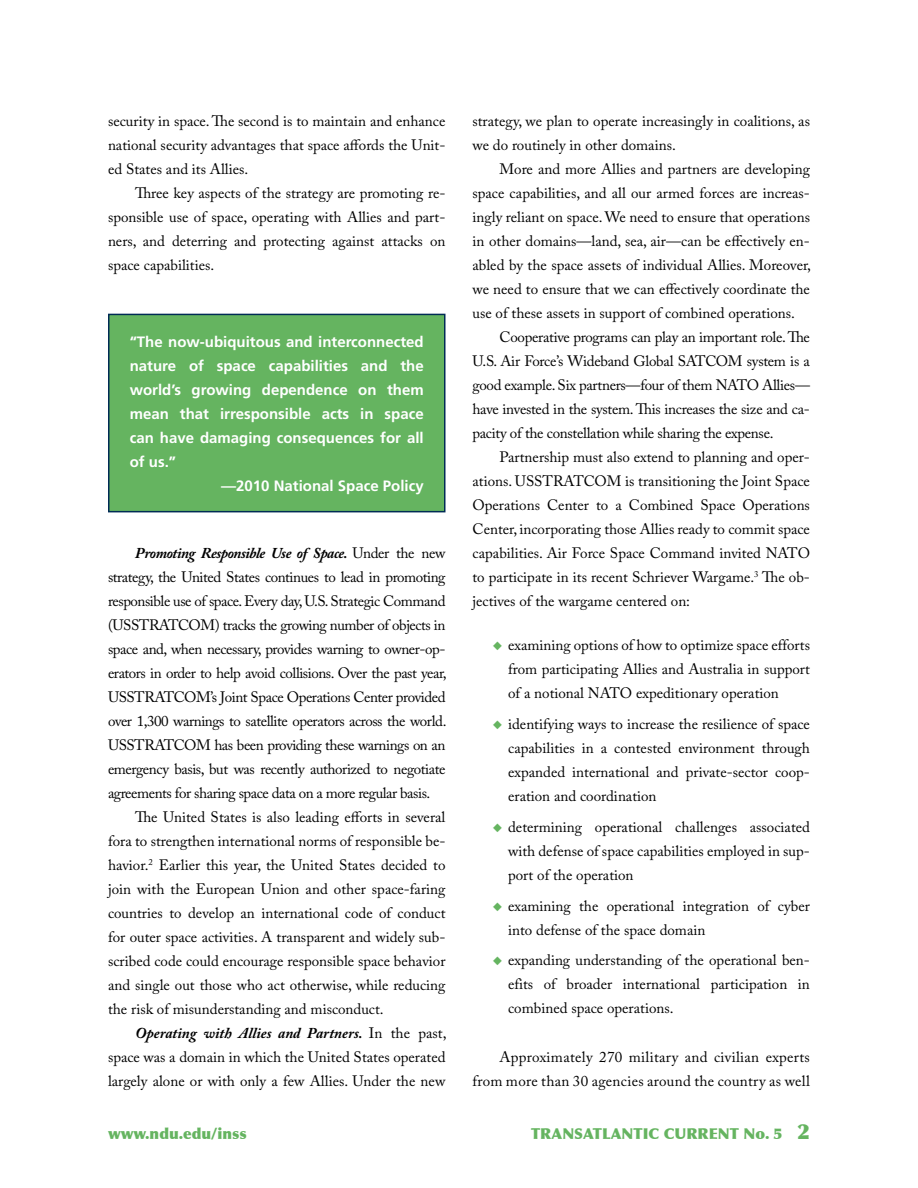
<style>
.page{position:relative;width:918px;height:1188px;background:#fff}
.page>*{position:absolute;margin:0;border:0;box-sizing:border-box;transform-origin:0 0}
.t1{font:15px/24px "Adobe Caslon Pro";color:#000;text-align:justify}
.t2{font:700 15px "Frutiger LT Std";color:#fff}
.t3{font:15px/24px "Adobe Caslon Pro";letter-spacing:.02em;color:#000;text-align:right}
.t4{font:900 15px "Optima";color:#65b460}
.s1{font-weight:700;font-style:italic}
.s2{color:#65b460}
.s3{font-size:21px}
</style>
<div class="page">
<div style="left:109px;top:314px;width:336px;height:198px;background:#65b460"></div>
<div style="left:108px;top:314px;width:338px;height:198px;border:2px solid #002b54"></div>
<p class="t1" style="left:108px;top:109px;width:339px">security in space. The second is to maintain and enhance national security advantages that space affords the Unit&shy;ed States and its Allies.</p>
<p class="t1" style="left:108px;top:181px;width:339px;text-indent:27px">Three key aspects of the strategy are promoting re&shy;sponsible use of space, operating with Allies and part&shy;ners, and deterring and protecting against attacks on space capabilities.</p>
<p class="t2" style="left:130px;top:333px;width:295px">“The now-ubiquitous and interconnected</p>
<p class="t2" style="left:130px;top:357px;width:295px">nature of space capabilities and the</p>
<p class="t2" style="left:130px;top:381px;width:295px">world’s growing dependence on them</p>
<p class="t2" style="left:130px;top:405px;width:295px">mean that irresponsible acts in space</p>
<p class="t2" style="left:130px;top:429px;width:295px">can have damaging consequences for all</p>
<p class="t2" style="left:130px;top:453px;width:48px">of us.”</p>
<p class="t2" style="left:221px;top:477px;width:204px">—2010 National Space Policy</p>
<p class="t1" style="left:108px;top:541px;width:340px;text-indent:27px"><span class="s1">Promoting Responsible Use of Space.</span> Under the new strategy, the United States continues to lead in promoting responsible use of space. Every day, U.S. Strategic Command (USSTRATCOM) tracks the growing number of objects in space and, when necessary, provides warning to owner-op&shy;erators in order to help avoid collisions. Over the past year, USSTRATCOM’s Joint Space Operations Center provided over 1,300 warnings to satellite operators across the world.<br>USSTRATCOM has been providing these warnings on an emergency basis, but was recently authorized to negotiate agreements for sharing space data on a more regular basis.</p>
<p class="t1" style="left:108px;top:805px;width:339px;text-indent:27px">The United States is also leading efforts in several fora to strengthen international norms of responsible be&shy;havior.<sup>2</sup> Earlier this year, the United States decided to join with the European Union and other space-faring countries to develop an international code of conduct for outer space activities. A transparent and widely sub&shy;scribed code could encourage responsible space behavior and single out those who act otherwise, while reducing the risk of misunderstanding and misconduct.</p>
<p class="t1" style="left:108px;top:1021px;width:340px;text-indent:27px"><span class="s1">Operating with Allies and Partners.</span> In the past, space was a domain in which the United States operated largely alone or with only a few Allies. Under the new</p>
<p class="t1" style="left:473px;top:109px;width:339px">strategy, we plan to operate increasingly in coalitions, as we do routinely in other domains.</p>
<p class="t1" style="left:473px;top:157px;width:340px;text-indent:27px">More and more Allies and partners are developing space capabilities, and all our armed forces are increas&shy;ingly reliant on space. We need to ensure that operations in other domains—land, sea, air—can be effectively en&shy;abled by the space assets of individual Allies. Moreover, we need to ensure that we can effectively coordinate the use of these assets in support of combined operations.</p>
<p class="t1" style="left:473px;top:325px;width:339px;text-indent:27px">Cooperative programs can play an important role. The U.S. Air Force’s Wideband Global SATCOM system is a good example. Six partners—four of them NATO Allies— have invested in the system. This increases the size and ca&shy;pacity of the constellation while sharing the expense.</p>
<p class="t1" style="left:472px;top:445px;width:339px;text-indent:27px">Partnership must also extend to planning and oper&shy;ations. USSTRATCOM is transitioning the Joint Space Operations Center to a Combined Space Operations Center, incorporating those Allies ready to commit space capabilities. Air Force Space Command invited NATO to participate in its recent Schriever Wargame.<sup>3</sup> The ob&shy;jectives of the wargame centered on:</p>
<p class="t1" style="left:508px;top:633px;width:303px;text-indent:-15px"><span class="s2">◆</span> examining options of how to optimize space efforts from participating Allies and Australia in support of a notional NATO expeditionary operation</p>
<p class="t1" style="left:508px;top:712px;width:303px;text-indent:-15px"><span class="s2">◆</span> identifying ways to increase the resilience of space capabilities in a contested environment through expanded international and private-sector coop&shy;eration and coordination</p>
<p class="t1" style="left:508px;top:815px;width:303px;text-indent:-15px"><span class="s2">◆</span> determining operational challenges associated with defense of space capabilities employed in sup&shy;port of the operation</p>
<p class="t1" style="left:508px;top:893px;width:303px;text-indent:-15px"><span class="s2">◆</span> examining the operational integration of cyber into defense of the space domain</p>
<p class="t1" style="left:508px;top:948px;width:303px;text-indent:-15px"><span class="s2">◆</span> expanding understanding of the operational ben&shy;efits of broader international participation in combined space operations.</p>
<p class="t3" style="left:472px;top:1045px;width:339px">Approximately 270 military and civilian experts from more than 30 agencies around the country as well</p>
<p class="t4" style="left:108px;top:1125px;width:140px">WWW.NDU.EDU/INSS</p>
<p class="t4" style="left:531px;top:1125px;width:280px">TRANSATLANTIC CURRENT NO. 5 <span class="s3">2</span></p>
</div>
